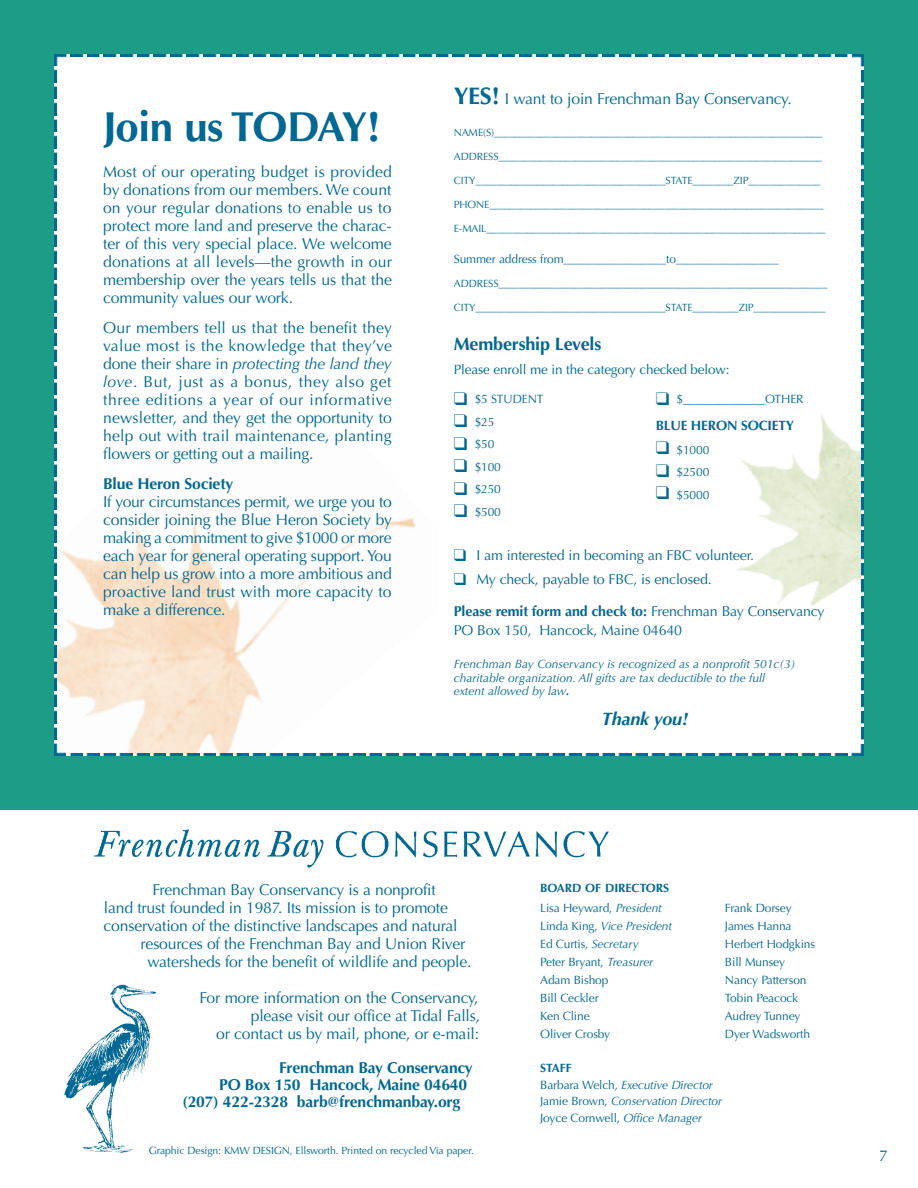
<style>
.page{position:relative;width:918px;height:1188px;background:#fff}
.page>*{position:absolute;margin:0;border:0;box-sizing:border-box;transform-origin:0 0}
.t1{font:700 42px "Optima";letter-spacing:-.025em;color:#006893}
.t2{font:700 18px "Optima";letter-spacing:-.01em;color:#006893}
.t3{font:italic 700 18px "Optima";letter-spacing:-.01em;color:#006893}
.t4{font:15.75px/18px "Optima";letter-spacing:-.01em;color:#006893;text-align:justify}
.t5{font:700 15.75px "Optima";letter-spacing:-.01em;color:#006893}
.t6{font:14.25px/19.5px "Optima";letter-spacing:-.01em;color:#006893}
.t7{font:13.5px "Optima";letter-spacing:-.01em;color:#006893}
.t8{font:700 13.5px "Optima";letter-spacing:-.01em;color:#006893}
.t9{font:12px/18px "Optima";letter-spacing:-.01em;color:#006893}
.t10{font:italic 12px/16.5px "Optima";color:#006893}
.t11{font:700 12px "Optima";color:#006893}
.t12{font:10.5px "Optima";letter-spacing:-.01em;color:#006893}
.s1{font-style:italic}
.s2{font-weight:700;font-size:24px}
.s3{font-size:12px}
.s4{font-weight:700}
.s5{font-weight:700;font-style:normal}
.s6{font-style:normal}
</style>
<div class="page">
<div style="left:0;top:0;width:918px;height:810px;background:#1d9c87"></div>
<div style="left:54px;top:54px;width:810px;height:702px;background:#fff"></div>
<img style="left:64px;top:984px;width:93px;height:169px">
<img style="left:94px;top:829px;width:515px;height:39px">
<img style="left:58px;top:518px;width:358px;height:234px">
<img style="left:737px;top:414px;width:123px;height:192px">
<img style="left:54px;top:54px;width:13px;height:12px">
<img style="left:70px;top:54px;width:778px;height:3px">
<img style="left:852px;top:54px;width:12px;height:13px">
<img style="left:861px;top:70px;width:3px;height:670px">
<img style="left:851px;top:744px;width:13px;height:12px">
<img style="left:70px;top:753px;width:777px;height:3px">
<img style="left:54px;top:740px;width:12px;height:16px">
<img style="left:54px;top:69px;width:3px;height:671px">
<h1 class="t1" style="left:103px;top:109px;width:279px">Join us TODAY!</h1>
<p class="t4" style="left:103px;top:164px;width:290px">Most of our operating budget is provided by donations from our members. We count on your regular donations to enable us to protect more land and preserve the charac&shy;ter of this very special place. We welcome donations at all levels—the growth in our membership over the years tells us that the community values our work.</p>
<p class="t4" style="left:103px;top:320px;width:290px">Our members tell us that the benefit they value most is the knowledge that they’ve done their share in <span class="s1">protecting the land they love</span>. But, just as a bonus, they also get three editions a year of our informative newsletter, and they get the opportunity to help out with trail maintenance, planting flowers or getting out a mailing.</p>
<p class="t5" style="left:103px;top:477px;width:132px">Blue Heron Society</p>
<p class="t4" style="left:103px;top:494px;width:290px">If your circumstances permit, we urge you to consider joining the Blue Heron Society by making a commitment to give $1000 or more each year for general operating support. You can help us grow into a more ambitious and proactive land trust with more capacity to make a difference.</p>
<p class="t4" style="left:454px;top:91px;width:340px"><span class="s2">YES!</span> I want to join Frenchman Bay Conservancy.</p>
<p class="t12" style="left:454px;top:128px;width:370px">NAME(S)________________________________________________________________</p>
<p class="t12" style="left:454px;top:152px;width:370px">ADDRESS_______________________________________________________________</p>
<p class="t12" style="left:454px;top:176px;width:368px">CITY_____________________________________STATE________ZIP______________</p>
<p class="t12" style="left:454px;top:200px;width:371px">PHONE_________________________________________________________________</p>
<p class="t12" style="left:454px;top:224px;width:373px">E-MAIL__________________________________________________________________</p>
<p class="t12" style="left:454px;top:255px;width:326px"><span class="s3">Summer address from</span>____________________<span class="s3">to</span>____________________</p>
<p class="t12" style="left:454px;top:279px;width:375px">ADDRESS________________________________________________________________</p>
<p class="t12" style="left:454px;top:303px;width:373px">CITY_____________________________________STATE_________ZIP______________</p>
<p class="t2" style="left:454px;top:337px;width:149px">Membership Levels</p>
<p class="t7" style="left:454px;top:364px;width:277px">Please enroll me in the category checked below:</p>
<p class="t9" style="left:454px;top:392px;width:91px">❑ $5 STUDENT</p>
<p class="t9" style="left:454px;top:414px;width:42px">❑ $25</p>
<p class="t9" style="left:454px;top:437px;width:42px">❑ $50</p>
<p class="t9" style="left:454px;top:459px;width:49px">❑ $100</p>
<p class="t9" style="left:454px;top:482px;width:49px">❑ $250</p>
<p class="t9" style="left:454px;top:504px;width:49px">❑ $500</p>
<p class="t9" style="left:656px;top:392px;width:149px">❑ $______________OTHER</p>
<p class="t8" style="left:656px;top:420px;width:140px">BLUE HERON SOCIETY</p>
<p class="t9" style="left:656px;top:442px;width:55px">❑ $1000</p>
<p class="t9" style="left:656px;top:465px;width:55px">❑ $2500</p>
<p class="t9" style="left:656px;top:487px;width:55px">❑ $5000</p>
<p class="t6" style="left:454px;top:547px;width:302px">❑ I am interested in becoming an FBC volunteer.</p>
<p class="t6" style="left:454px;top:571px;width:259px">❑ My check, payable to FBC, is enclosed.</p>
<p class="t6" style="left:454px;top:602px;width:372px"><span class="s4">Please remit form and check to:</span> Frenchman Bay Conservancy<br>PO Box 150, Hancock, Maine 04640</p>
<p class="t10" style="left:454px;top:658px;width:343px;line-height:13.5px">Frenchman Bay Conservancy is recognized as a nonprofit 501c(3) charitable organization. All gifts are tax deductible to the full extent allowed by law<span class="s4">.</span></p>
<p class="t3" style="left:602px;top:712px;width:88px">Thank you!</p>
<p class="t4" style="left:152px;top:882px;width:285px">Frenchman Bay Conservancy is a nonprofit</p>
<p class="t4" style="left:104px;top:900px;width:346px">land trust founded in 1987. Its mission is to promote</p>
<p class="t4" style="left:104px;top:918px;width:356px">conservation of the distinctive landscapes and natural</p>
<p class="t4" style="left:141px;top:936px;width:326px">resources of the Frenchman Bay and Union River</p>
<p class="t4" style="left:147px;top:954px;width:326px">watersheds for the benefit of wildlife and people.</p>
<p class="t4" style="left:200px;top:990px;width:282px;text-align:right">For more information on the Conservancy, please visit our office at Tidal Falls,<br>or contact us by mail, phone, or e-mail:</p>
<p class="t5" style="left:279px;top:1061px;width:195px">Frenchman Bay Conservancy</p>
<p class="t5" style="left:219px;top:1078px;width:250px">PO Box 150 Hancock, Maine 04640</p>
<p class="t5" style="left:183px;top:1095px;width:279px">(207) 422-2328 barb@frenchmanbay.org</p>
<p class="t12" style="left:149px;top:1146px;width:327px">Graphic Design: KMW DESIGN, Ellsworth. Printed on recycled Via paper.</p>
<p class="t11" style="left:540px;top:883px;width:131px">BOARD OF DIRECTORS</p>
<p class="t9" style="left:540px;top:900px;width:133px">Lisa Heyward, <span class="s1">President<br></span>Linda King, <span class="s1">Vice President<br></span>Ed Curtis, <span class="s1">Secretary<br></span>Peter Bryant, <span class="s1">Treasurer<br></span>Adam Bishop<br>Bill Ceckler<br>Ken Cline<br>Oliver Crosby</p>
<p class="t9" style="left:725px;top:900px;width:92px">Frank Dorsey<br>James Hanna<br>Herbert Hodgkins<br>Bill Munsey<br>Nancy Patterson<br>Tobin Peacock<br>Audrey Tunney<br>Dyer Wadsworth</p>
<p class="t10" style="left:540px;top:1061px;width:183px"><span class="s5">STAFF<br></span><span class="s6">Barbara Welch,</span> Executive Director<br><span class="s6">Jamie Brown,</span> Conservation Director<br><span class="s6">Joyce Cornwell,</span> Office Manager</p>
<p class="t4" style="left:879px;top:1148px;width:10px">7</p>
</div>
